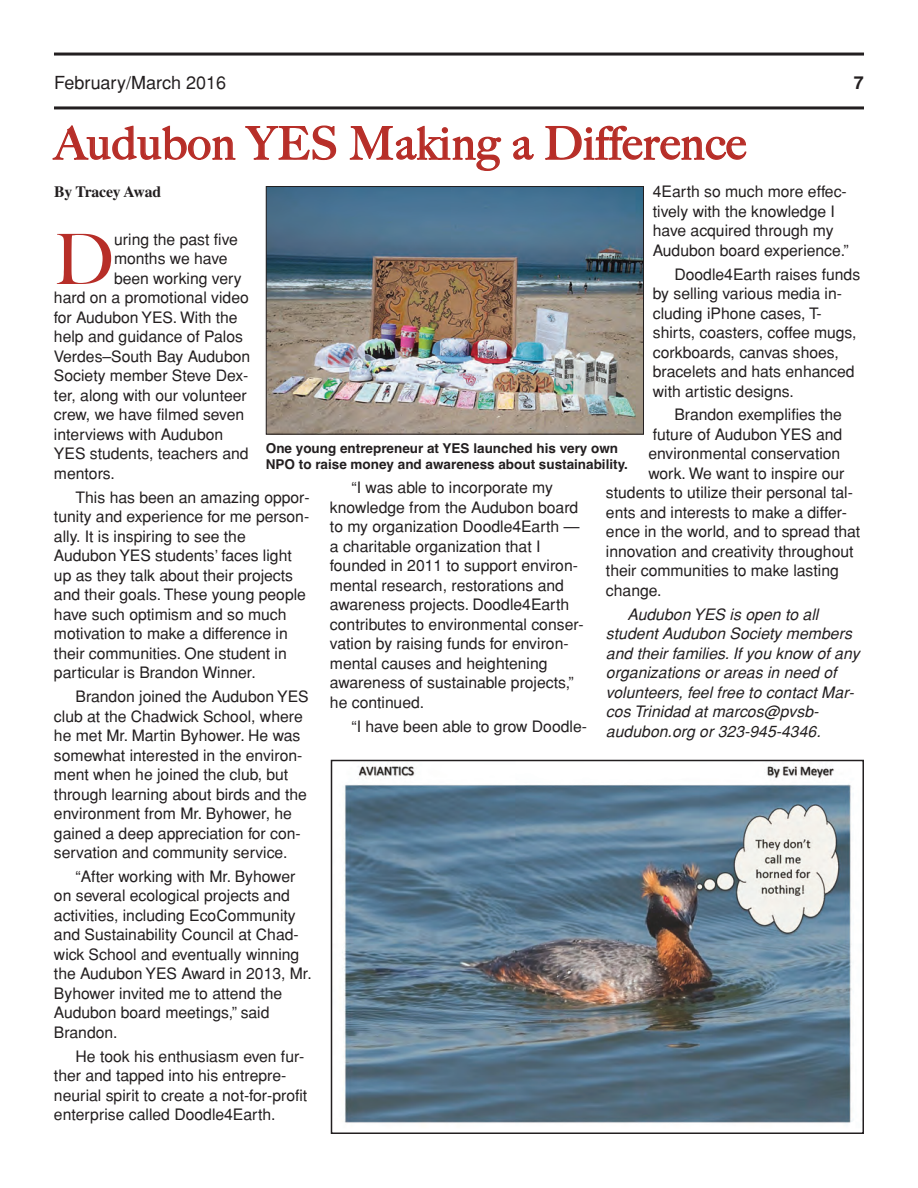
<style>
.page{position:relative;width:918px;height:1188px;background:#fff}
.page>*{position:absolute;margin:0;border:0;box-sizing:border-box;transform-origin:0 0}
.t1{font:500 69.45px "Big Caslon";color:#b72e28}
.t2{font:500 45px "Big Caslon";letter-spacing:.025em;color:#b72e28}
.t3{font:18px "Helvetica";color:#231f20}
.t4{font:18px "Helvetica Bold TT";color:#231f20}
.t5{font:15.75px/19.5px "Helvetica";color:#231f20}
.t6{font:italic 15.75px/19.5px "Helvetica";letter-spacing:.005em;color:#231f20}
.t7{font:700 15.75px "Times";letter-spacing:-.01em;color:#231f20}
.t8{font:13.5px/16.2px "Helvetica Bold TT";color:#231f20}
</style>
<div class="page">
<hr style="left:54px;top:53px;width:810px;height:3px;background:#231f20">
<hr style="left:54px;top:106px;width:810px;height:3px;background:#231f20">
<img style="left:268px;top:188px;width:374px;height:245px">
<div style="left:266px;top:186px;width:378px;height:249px;border:1px solid #231f20"></div>
<img style="left:342px;top:766px;width:511px;height:357px">
<div style="left:331px;top:760px;width:533px;height:374px;border:2px solid #231f20"></div>
<p class="t3" style="left:54px;top:72px;width:174px">February/March 2016</p>
<p class="t4" style="left:854px;top:72px;width:12px">7</p>
<h2 class="t2" style="left:55px;top:117px;width:693px">Audubon YES Making a Difference</h2>
<p class="t5" style="left:653px;top:182px;width:197px">4Earth so much more effec&shy;tively with the knowledge I have acquired through my<br>Audubon board experience.”</p>
<p class="t5" style="left:653px;top:264px;width:209px;text-indent:22px">Doodle4Earth raises funds by selling various media in&shy;cluding iPhone cases, T&shy;shirts, coasters, coffee mugs, corkboards, canvas shoes, bracelets and hats enhanced with artistic designs.</p>
<p class="t5" style="left:674px;top:405px;width:169px">Brandon exemplifies the</p>
<p class="t5" style="left:653px;top:425px;width:191px">future of Audubon YES and</p>
<p class="t5" style="left:648px;top:444px;width:194px">environmental conservation</p>
<p class="t5" style="left:648px;top:464px;width:198px">work. We want to inspire our</p>
<p class="t5" style="left:606px;top:483px;width:249px">students to utilize their personal tal-</p>
<p class="t5" style="left:606px;top:503px;width:243px">ents and interests to make a differ-</p>
<p class="t5" style="left:606px;top:522px;width:256px">ence in the world, and to spread that</p>
<p class="t5" style="left:606px;top:542px;width:249px">innovation and creativity throughout</p>
<p class="t5" style="left:606px;top:561px;width:234px">their communities to make lasting</p>
<p class="t5" style="left:606px;top:581px;width:57px">change.</p>
<p class="t6" style="left:606px;top:604px;width:255px;text-indent:22px">Audubon YES is open to all student Audubon Society members and their families. If you know of any organizations or areas in need of volunteers, feel free to contact Mar&shy;cos Trinidad at marcos@pvsb&shy;audubon.org or 323-945-4346.</p>
<p class="t7" style="left:54px;top:187px;width:109px">By Tracey Awad</p>
<h1 class="t1" style="left:54px;top:219px;width:61px">D</h1>
<p class="t5" style="left:114px;top:230px;width:125px">uring the past five</p>
<p class="t5" style="left:114px;top:249px;width:115px">months we have</p>
<p class="t5" style="left:114px;top:269px;width:129px">been working very</p>
<p class="t5" style="left:54px;top:288px;width:196px">hard on a promotional video</p>
<p class="t5" style="left:54px;top:308px;width:185px">for Audubon YES. With the</p>
<p class="t5" style="left:54px;top:327px;width:191px">help and guidance of Palos</p>
<p class="t5" style="left:54px;top:347px;width:198px">Verdes–South Bay Audubon</p>
<p class="t5" style="left:54px;top:366px;width:196px">Society member Steve Dex-</p>
<p class="t5" style="left:54px;top:386px;width:194px">ter, along with our volunteer</p>
<p class="t5" style="left:54px;top:405px;width:192px">crew, we have filmed seven</p>
<p class="t5" style="left:54px;top:425px;width:171px">interviews with Audubon</p>
<p class="t5" style="left:54px;top:444px;width:196px">YES students, teachers and</p>
<p class="t5" style="left:54px;top:464px;width:62px">mentors.</p>
<p class="t5" style="left:54px;top:488px;width:257px;text-indent:22px">This has been an amazing oppor&shy;tunity and experience for me person&shy;ally. It is inspiring to see the Audubon YES students’ faces light up as they talk about their projects and their goals. These young people have such optimism and so much motivation to make a difference in their communities. One student in particular is Brandon Winner.</p>
<p class="t5" style="left:54px;top:687px;width:256px;text-indent:22px">Brandon joined the Audubon YES club at the Chadwick School, where he met Mr. Martin Byhower. He was somewhat interested in the environ&shy;ment when he joined the club, but through learning about birds and the environment from Mr. Byhower, he gained a deep appreciation for con&shy;servation and community service.</p>
<p class="t5" style="left:54px;top:867px;width:259px;text-indent:22px">“After working with Mr. Byhower on several ecological projects and activities, including EcoCommunity and Sustainability Council at Chad&shy;wick School and eventually winning the Audubon YES Award in 2013, Mr.<br>Byhower invited me to attend the<br>Audubon board meetings,” said<br>Brandon.</p>
<p class="t5" style="left:54px;top:1047px;width:255px;text-indent:22px">He took his enthusiasm even fur&shy;ther and tapped into his entrepre&shy;neurial spirit to create a not-for-profit enterprise called Doodle4Earth.</p>
<p class="t8" style="left:266px;top:440px;width:364px">One young entrepreneur at YES launched his very own<br>NPO to raise money and awareness about sustainability.</p>
<p class="t5" style="left:330px;top:478px;width:255px;text-indent:22px">“I was able to incorporate my knowledge from the Audubon board to my organization Doodle4Earth — a charitable organization that I founded in 2011 to support environ&shy;mental research, restorations and awareness projects. Doodle4Earth contributes to environmental conser&shy;vation by raising funds for environ&shy;mental causes and heightening awareness of sustainable projects,” he continued.</p>
<p class="t5" style="left:352px;top:717px;width:237px">“I have been able to grow Doodle-</p>
</div>
